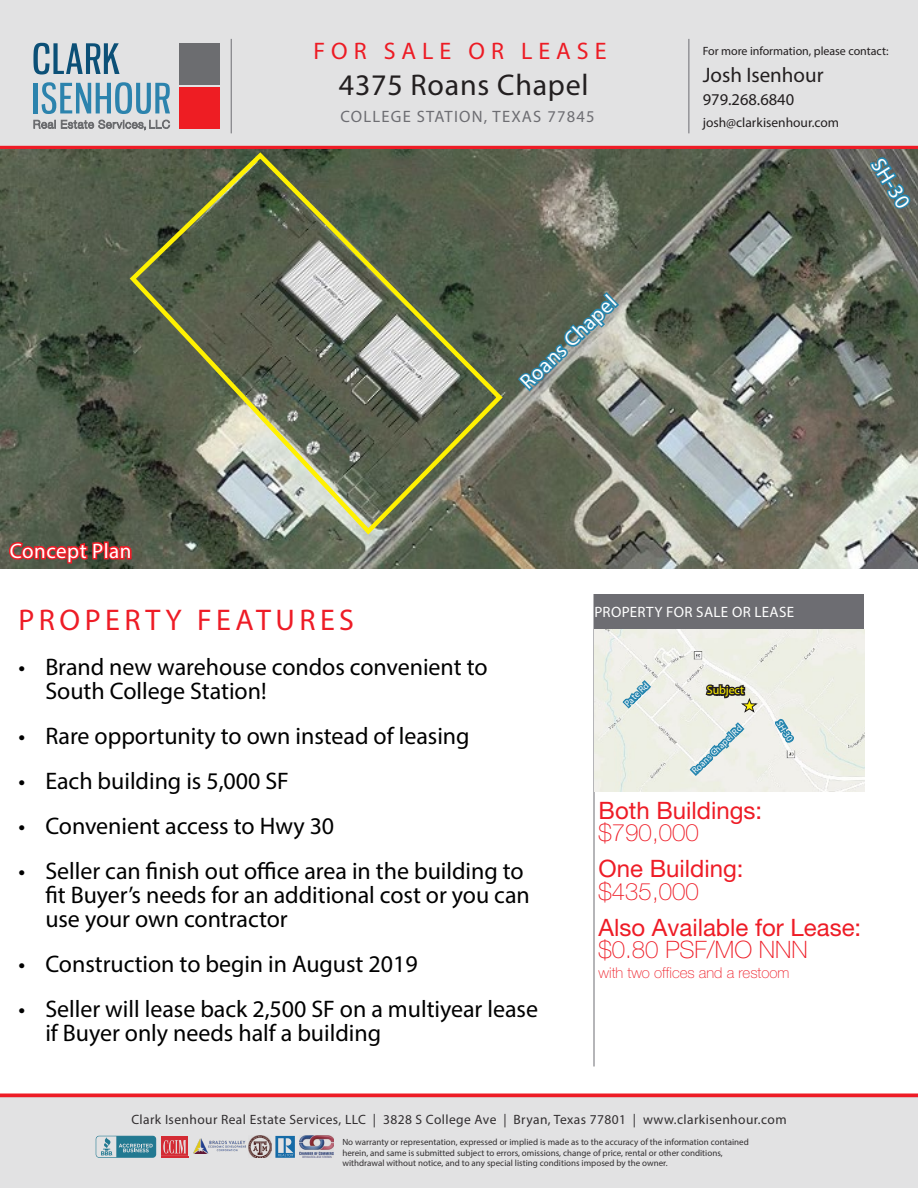
<style>
.page{position:relative;width:918px;height:1188px;background:#fff}
.page>*{position:absolute;margin:0;border:0;box-sizing:border-box;transform-origin:0 0}
.header_-_BUILDING_NA{font:30px "Myriad Pro";letter-spacing:.15em;color:#ee1c26}
.t1{font:30px "Myriad Pro";letter-spacing:.025em;color:#231f20}
.t2{font:24px/24px "Myriad Pro";color:#000}
.t3{font:24px "Helvetica Neue";color:#ee1c26}
.t4{font:100 24px "Helvetica Neue";color:#ee1c26}
.t5{font:24px "Myriad Pro";letter-spacing:.25em;color:#ed1b24}
.header_-_BUILDING_NA-2{font:21px "Myriad Pro";letter-spacing:.025em;color:#fff}
.t6{font:21px "Myriad Pro";color:#231f20}
.t7{font:16.5px "Myriad Pro";letter-spacing:.075em;color:#6d6d72}
.t8{font:16.5px "Myriad Pro";color:#231f20}
.t9{font:100 15px "Helvetica Neue";color:#ee1c26}
.header_-_BUILDING_NA-3{font:15px "Myriad Pro";letter-spacing:.02em;color:#fff}
.t10{font:13.5px "Myriad Pro";letter-spacing:.03em;color:#231f20}
.t11{font:13.5px "Myriad Pro";color:#231f20}
.t12{font:12px "Myriad Pro";color:#231f20}
.header_-_FOR_SALE{font:12px "Myriad Pro";letter-spacing:-.01em;color:#fff101}
.t13{font:9px/10.5px "Myriad Pro";color:#231f20}
.header_-_BUILDING_NA-4{font:9px "Myriad Pro";color:#fff}
</style>
<div class="page">
<div style="left:0;top:0;width:918px;height:148px;background:#e2e2e3"></div>
<hr style="left:231px;top:39px;width:1px;height:94px;background:#6d6d72">
<hr style="left:688px;top:39px;width:1px;height:94px;background:#6d6d72">
<svg style="left:0;top:146px;width:918px;height:4px;background:#d6272d"></svg>
<hr style="left:0;top:1094px;width:918px;height:3px;background:#ee1c26">
<svg style="left:33px;top:43px;width:87px;height:32px"></svg>
<hr style="left:34px;top:83px;width:4px;height:30px;background:#2c83ad">
<svg style="left:42px;top:82px;width:128px;height:32px"></svg>
<svg style="left:34px;top:120px;width:136px;height:10px"></svg>
<div style="left:179px;top:43px;width:41px;height:41px;background:#6c6d70"></div>
<div style="left:179px;top:88px;width:41px;height:41px;background:#ee1d23"></div>
<div style="left:0;top:1097px;width:918px;height:91px;background:#e2e2e3"></div>
<img style="left:0;top:150px;width:918px;height:418px">
<div style="left:594px;top:594px;width:270px;height:35px;background:#6d6d72"></div>
<hr style="left:594px;top:594px;width:1px;height:472px;background:#6d6d72">
<img style="left:594px;top:629px;width:270px;height:162px">
<svg style="left:703px;top:682px;width:54px;height:30px;background:#b8b7ac"></svg>
<svg style="left:773px;top:716px;width:23px;height:30px"></svg>
<svg style="left:688px;top:720px;width:59px;height:58px;background:#cfdedf"></svg>
<svg style="left:621px;top:678px;width:32px;height:33px"></svg>
<svg style="left:516px;top:290px;width:105px;height:103px;background:#6c7e76"></svg>
<svg style="left:868px;top:155px;width:45px;height:57px;background:#536d73"></svg>
<svg style="left:7px;top:504px;width:126px;height:65px;background:#674a3e"></svg>
<svg style="left:127px;top:149px;width:379px;height:389px;background:#6a725d"></svg>
<p class="header_-_BUILDING_NA-2" style="left:10px;top:538px;width:123px">Concept Plan</p>
<p class="t5" style="left:314px;top:36px;width:294px">FOR SALE OR LEASE</p>
<p class="t1" style="left:339px;top:66px;width:251px">4375 Roans Chapel</p>
<p class="t7" style="left:340px;top:106px;width:256px">COLLEGE STATION, TEXAS 77845</p>
<p class="header_-_BUILDING_NA-2" style="left:515px;top:376px;width:126px;rotate:-44deg">Roans Chapel</p>
<p class="t12" style="left:703px;top:44px;width:187px">For more information, please contact:</p>
<p class="t6" style="left:703px;top:62px;width:122px">Josh Isenhour</p>
<p class="t8" style="left:703px;top:89px;width:93px">979.268.6840</p>
<p class="t11" style="left:703px;top:114px;width:138px">josh@clarkisenhour.com</p>
<p class="header_-_BUILDING_NA-2" style="left:887px;top:153px;width:56px;rotate:58deg">SH-30</p>
<p class="header_-_BUILDING_NA" style="left:18px;top:601px;width:337px">PROPERTY FEATURES</p>
<p class="t2" style="left:45px;top:655px;width:444px;text-indent:-27px">• Brand new warehouse condos convenient to<br>South College Station!</p>
<p class="t2" style="left:18px;top:724px;width:453px">• Rare opportunity to own instead of leasing</p>
<p class="t2" style="left:18px;top:769px;width:272px">• Each building is 5,000 SF</p>
<p class="t2" style="left:18px;top:814px;width:317px">• Convenient access to Hwy 30</p>
<p class="t2" style="left:45px;top:859px;width:486px;text-indent:-27px">• Seller can finish out office area in the building to fit Buyer’s needs for an additional cost or you can use your own contractor</p>
<p class="t2" style="left:18px;top:952px;width:401px">• Construction to begin in August 2019</p>
<p class="t2" style="left:45px;top:997px;width:494px;text-indent:-27px">• Seller will lease back 2,500 SF on a multiyear lease if Buyer only needs half a building</p>
<p class="header_-_BUILDING_NA-3" style="left:594px;top:603px;width:201px">PROPERTY FOR SALE OR LEASE</p>
<p class="header_-_BUILDING_NA-4" style="left:622px;top:701px;width:31px;rotate:-44deg">Pate Rd</p>
<p class="header_-_FOR_SALE" style="left:707px;top:683px;width:39px">Subject</p>
<p class="header_-_BUILDING_NA-4" style="left:689px;top:768px;width:67px;rotate:-44deg">Roans Chapel Rd</p>
<p class="header_-_BUILDING_NA-4" style="left:783px;top:718px;width:25px;rotate:58deg">SH-30</p>
<p class="t3" style="left:599px;top:796px;width:165px">Both Buildings:</p>
<p class="t4" style="left:599px;top:819px;width:102px">$790,000</p>
<p class="t3" style="left:599px;top:855px;width:146px">One Building:</p>
<p class="t4" style="left:599px;top:878px;width:102px">$435,000</p>
<p class="t3" style="left:599px;top:913px;width:264px">Also Available for Lease:</p>
<p class="t4" style="left:599px;top:936px;width:211px">$0.80 PSF/MO NNN</p>
<p class="t9" style="left:599px;top:964px;width:192px">with two offices and a restoom</p>
<p class="t10" style="left:131px;top:1111px;width:657px">Clark Isenhour Real Estate Services, LLC | 3828 S College Ave | Bryan, Texas 77801 | www.clarkisenhour.com</p>
<p class="t13" style="left:342px;top:1137px;width:408px">No warranty or representation, expressed or implied is made as to the accuracy of the information contained herein, and same is submitted subject to errors, omissions, change of price, rental or other conditions, withdrawal without notice, and to any special listing conditions imposed by the owner.</p>
</div>
